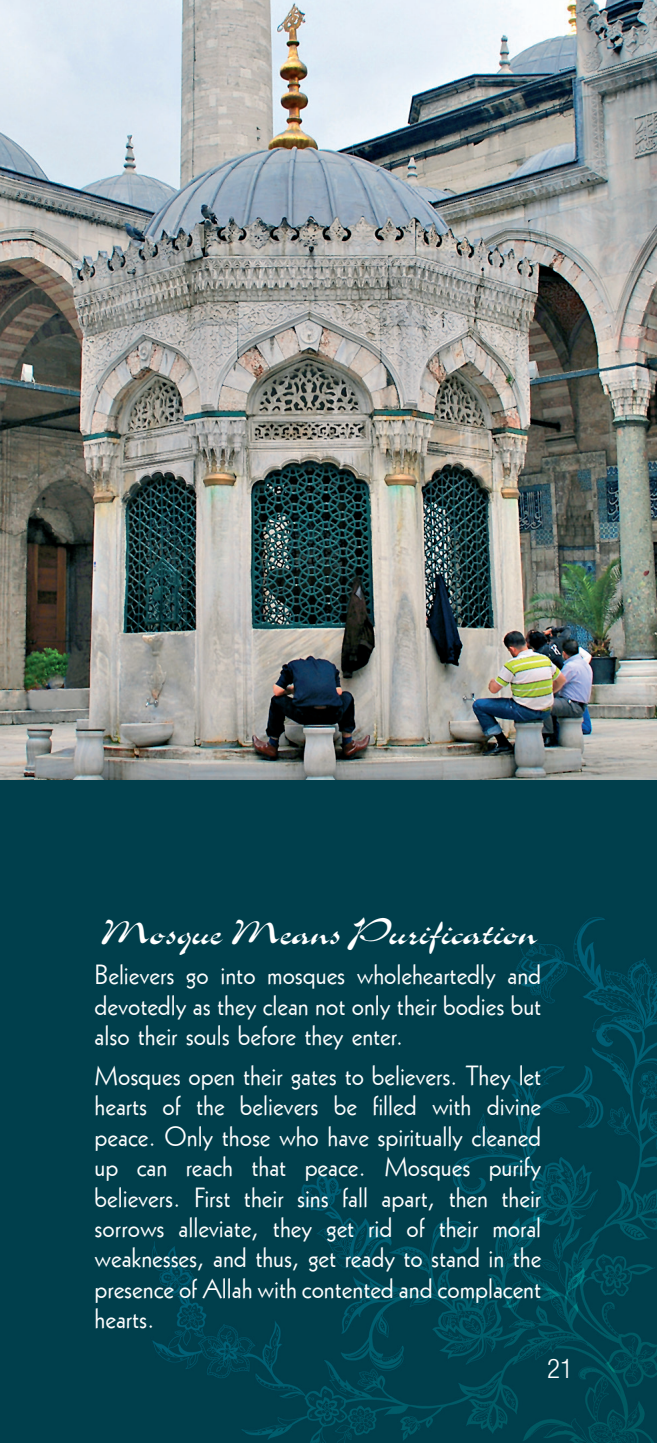
<style>
.page{position:relative;width:662px;height:1444px;background:#fff}
.page>*{position:absolute;margin:0;border:0;box-sizing:border-box;transform-origin:0 0}
.t1{font:40.5px "Slogan";color:#fff}
.t2{font:27px/30.4px "Geometric 231 BT Roman C";color:#fff;text-align:justify}
.t3{font:300 condensed 27px "Helvetica Neue LT Com";color:#fff}
</style>
<div class="page">
<img style="left:0;top:779px;width:656px;height:663px">
<img style="left:0;top:1px;width:656px;height:778px">
<h1 class="t1" style="left:100px;top:911px;width:438px">Mosque Means Purification</h1>
<p class="t2" style="left:95px;top:958px;width:448px">Believers go into mosques wholeheartedly and devotedly as they clean not only their bodies but also their souls before they enter.</p>
<p class="t2" style="left:95px;top:1059px;width:448px">Mosques open their gates to believers. They let hearts of the believers be filled with divine peace. Only those who have spiritually cleaned up can reach that peace. Mosques purify believers. First their sins fall apart, then their sorrows alleviate, they get rid of their moral weaknesses, and thus, get ready to stand in the presence of Allah with contented and complacent hearts.</p>
<p class="t3" style="left:547px;top:1352px;width:27px">21</p>
</div>
